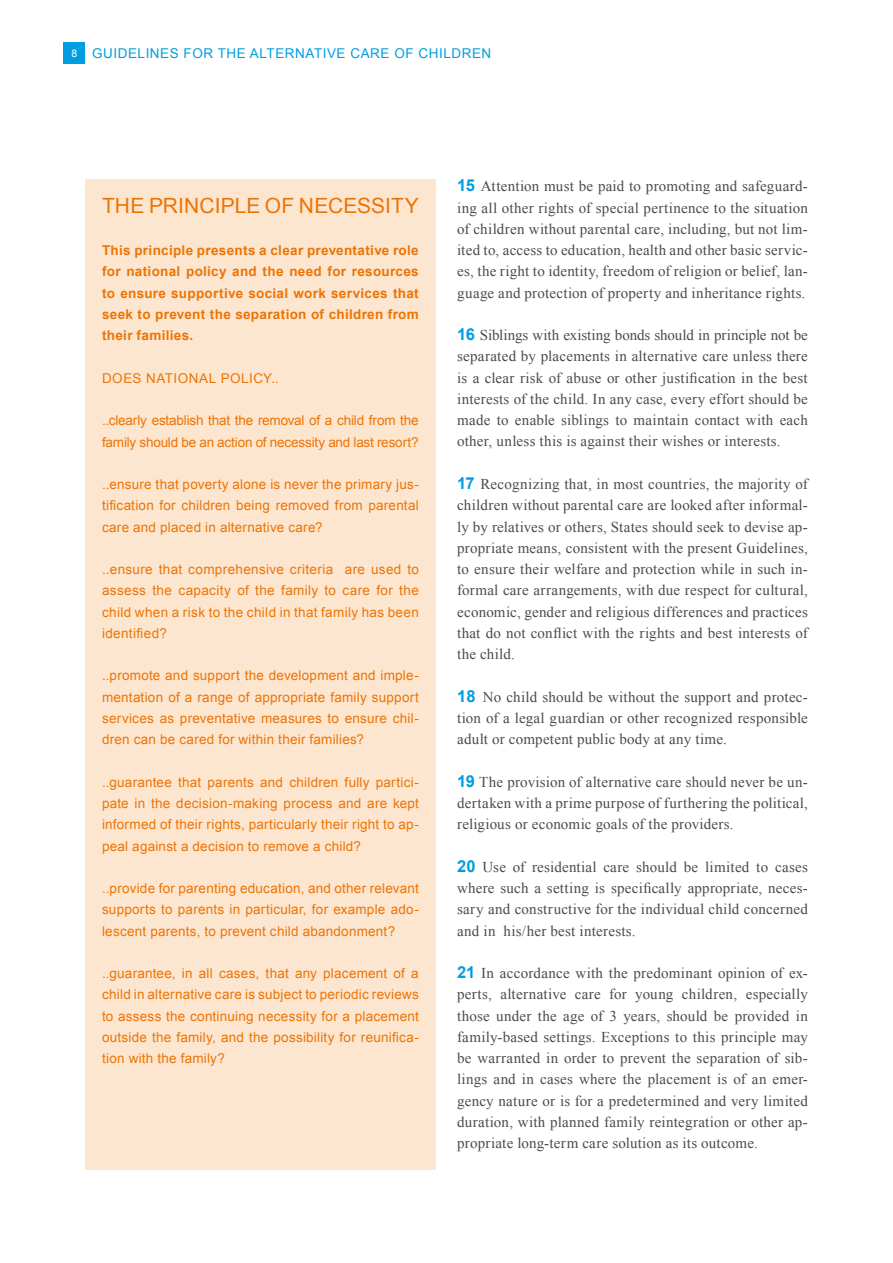
<style>
.page{position:relative;width:893px;height:1263px;background:#fff}
.page>*{position:absolute;margin:0;border:0;box-sizing:border-box;transform-origin:0 0}
.t1{font:21px "Arial";letter-spacing:.005em;color:#ec7405}
.t2{font:15px/21.3px "Times New Roman";letter-spacing:.015em;color:#4b4b4d;text-align:justify}
.t3{font:13.5px/21.3px "Arial";letter-spacing:.015em;color:#ec7405;text-align:justify}
.t4{font:700 13.5px/21.3px "Arial";letter-spacing:.02em;color:#ec7405;text-align:justify}
.t5{font:13.5px/21.3px "Arial";letter-spacing:-.015em;color:#ec7405}
.t6{font:13.5px "Arial";letter-spacing:.04em;color:#009ee0}
.t7{font:13.5px "Arial";letter-spacing:.035em;color:#ec7405}
.s1{font-size:10.5px;color:#fff}
.s2{font-family:"Arial";font-weight:700;font-size:16.5px;color:#009ee0}
</style>
<div class="page">
<div style="left:85px;top:179px;width:351px;height:990px;background:#fde6d0"></div>
<div style="left:64px;top:43px;width:21px;height:21px;background:#009ee0"></div>
<p class="t6" style="left:71px;top:44px;width:419px"><span class="s1">8</span> Gu idelin es for the alternative care of children</p>
<h1 class="t1" style="left:102px;top:191px;width:15px">THE</h1>
<h1 class="t1" style="left:149px;top:191px;width:207px">PRI NCI PLE OF NECESSIT</h1>
<h1 class="t1" style="left:405px;top:191px;width:16px">Y</h1>
<p class="t4" style="left:102px;top:240px;width:318px">This principle presents a clear preventative role for national policy and the need for resources to ensure supportive social work services that seek to prevent the separation of children from their families.</p>
<p class="t7" style="left:102px;top:369px;width:178px">Does national policy..</p>
<p class="t5" style="left:102px;top:410px;width:318px">..clearly establish that the removal of a child from the family should be an action of necessity and last resort?</p>
<p class="t3" style="left:102px;top:474px;width:318px">..ensure that poverty alone is never the primary jus&shy;tification for children being removed from parental care and placed in alternative care?</p>
<p class="t3" style="left:102px;top:559px;width:318px">..ensure that comprehensive criteria are used to assess the capacity of the family to care for the child when a risk to the child in that family has been identified?</p>
<p class="t3" style="left:102px;top:665px;width:318px">..promote and support the development and imple&shy;mentation of a range of appropriate family support services as preventative measures to ensure chil&shy;dren can be cared for within their families?</p>
<p class="t3" style="left:102px;top:771px;width:318px">..guarantee that parents and children fully partici&shy;pate in the decision-making process and are kept informed of their rights, particularly their right to ap&shy;peal against a decision to remove a child?</p>
<p class="t3" style="left:102px;top:878px;width:318px">..provide for parenting education, and other relevant supports to parents in particular, for example ado&shy;lescent parents, to prevent child abandonment?</p>
<p class="t3" style="left:102px;top:963px;width:318px">..guarantee, in all cases, that any placement of a child in alternative care is subject to periodic reviews to assess the continuing necessity for a placement outside the family, and the possibility for reunifica&shy;tion with the family?</p>
<p class="t2" style="left:457px;top:175px;width:352px"><span class="s2">15</span> Attention must be paid to promoting and safeguard&shy;ing all other rights of special pertinence to the situation of children without parental care, including, but not lim&shy;ited to, access to education, health and other basic servic&shy;es, the right to identity, freedom of religion or belief, lan&shy;guage and protection of property and inheritance rights.</p>
<p class="t2" style="left:457px;top:324px;width:352px"><span class="s2">16</span> Siblings with existing bonds should in principle not be separated by placements in alternative care unless there is a clear risk of abuse or other justification in the best interests of the child. In any case, every effort should be made to enable siblings to maintain contact with each other, unless this is against their wishes or interests.</p>
<p class="t2" style="left:457px;top:473px;width:352px"><span class="s2">17</span> Recognizing that, in most countries, the majority of children without parental care are looked after informal&shy;ly by relatives or others, States should seek to devise ap&shy;propriate means, consistent with the present Guidelines, to ensure their welfare and protection while in such in&shy;formal care arrangements, with due respect for cultural, economic, gender and religious differences and practices that do not conflict with the rights and best interests of the child.</p>
<p class="t2" style="left:457px;top:686px;width:352px"><span class="s2">18</span> No child should be without the support and protec&shy;tion of a legal guardian or other recognized responsible adult or competent public body at any time.</p>
<p class="t2" style="left:457px;top:771px;width:352px"><span class="s2">19</span> The provision of alternative care should never be un&shy;dertaken with a prime purpose of furthering the political, religious or economic goals of the providers.</p>
<p class="t2" style="left:457px;top:856px;width:352px"><span class="s2">20</span> Use of residential care should be limited to cases where such a setting is specifically appropriate, neces&shy;sary and constructive for the individual child concerned and in his/her best interests.</p>
<p class="t2" style="left:457px;top:962px;width:352px"><span class="s2">21</span> In accordance with the predominant opinion of ex&shy;perts, alternative care for young children, especially those under the age of 3 years, should be provided in family-based settings. Exceptions to this principle may be warranted in order to prevent the separation of sib&shy;lings and in cases where the placement is of an emer&shy;gency nature or is for a predetermined and very limited duration, with planned family reintegration or other ap&shy;propriate long-term care solution as its outcome.</p>
</div>
